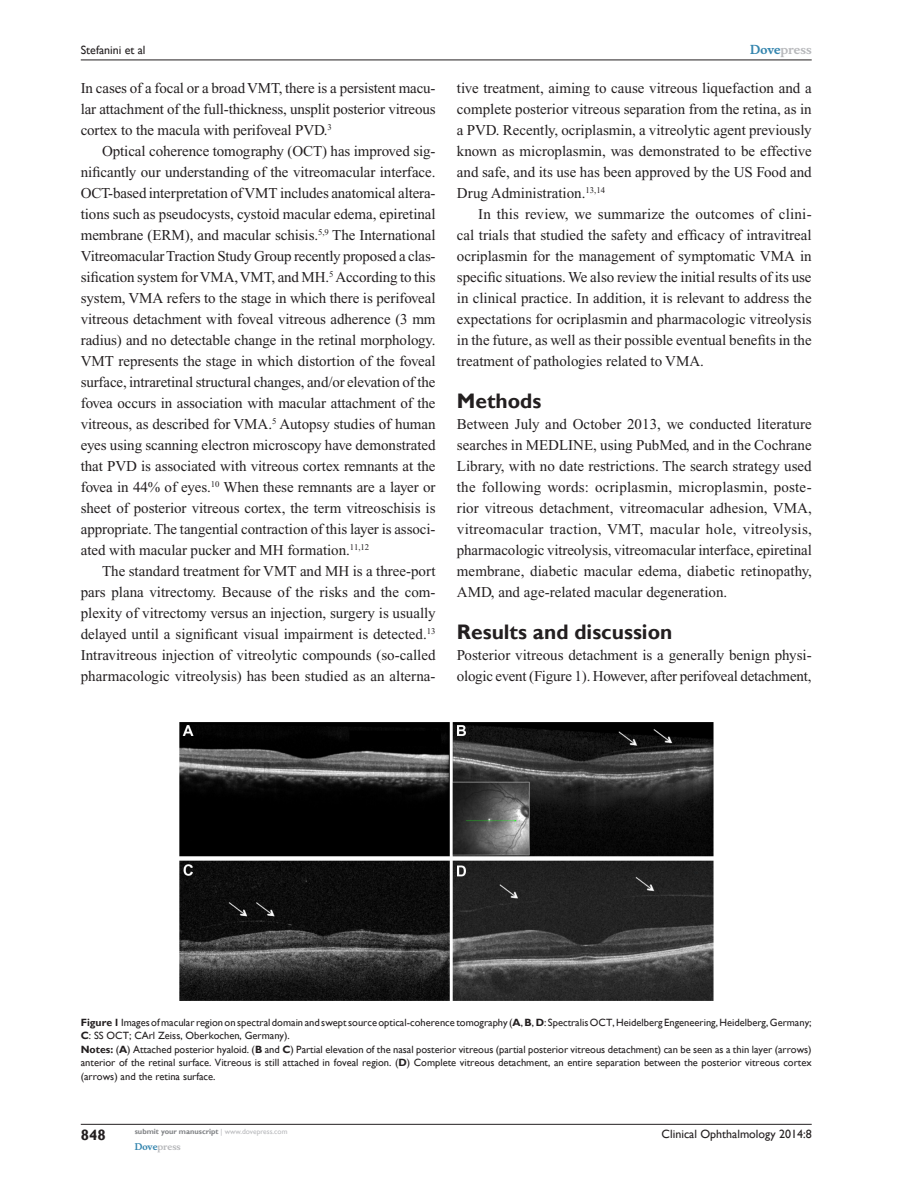
<style>
.page{position:relative;width:918px;height:1188px;background:#fff}
.page>*{position:absolute;margin:0;border:0;box-sizing:border-box;transform-origin:0 0}
.t1{font:700 21px "Gill Sans";color:#231f20}
.Tx{font:15px/21px "Times New Roman";color:#231f20;text-align:justify}
.TxF{font:15px/21px "Times New Roman";letter-spacing:-.01em;color:#231f20;text-align:justify}
.RunFolio-V{font:700 15px "Gill Sans";color:#231f20}
.RunF-V{font:12px "Gill Sans";color:#231f20}
.RunH-V{font:12px "Gill Sans";color:#231f20}
.RunH-Brand-V{font:700 12px "Musee";color:#b8b9bc}
.FC{font:10.5px/13.5px "Gill Sans";color:#231f20}
.RunF-Brand-V{font:700 9px "Musee";color:#b8b9bc}
.RunF-SubmityourMS-V{font:700 7.5px "Gill Sans";color:#808285}
.s1{color:#3485ae}
.s2{font-weight:700}
.s3{font-weight:400;color:#b8b9bc}
</style>
<div class="page">
<hr style="left:81px;top:1124px;width:731px;height:1px;background:#231f20">
<hr style="left:81px;top:60px;width:731px;height:1px;background:#231f20">
<img style="left:179px;top:723px;width:534px;height:277px">
<p class="RunH-V" style="left:81px;top:43px;width:66px">Stefanini et al</p>
<p class="TxF" style="left:81px;top:77px;width:356px">In cases of a focal or a broad VMT, there is a persistent macu&shy;lar attachment of the full-thickness, unsplit posterior vitreous cortex to the macula with perifoveal PVD.<sup>3</sup></p>
<p class="Tx" style="left:81px;top:140px;width:356px;text-indent:21px">Optical coherence tomography (OCT) has improved sig&shy;nificantly our understanding of the vitreomacular interface.<br>OCT-based interpretation of VMT includes anatomical altera&shy;tions such as pseudocysts, cystoid macular edema, epiretinal membrane (ERM), and macular schisis.<sup>5,9</sup> The International Vitreomacular Traction Study Group recently proposed a clas&shy;sification system for VMA, VMT, and MH.<sup>5</sup> According to this system, VMA refers to the stage in which there is perifoveal vitreous detachment with foveal vitreous adherence (3 mm radius) and no detectable change in the retinal morphology.<br>VMT represents the stage in which distortion of the foveal surface, intraretinal structural changes, and/or elevation of the fovea occurs in association with macular attachment of the vitreous, as described for VMA.<sup>5</sup> Autopsy studies of human eyes using scanning electron microscopy have demonstrated that PVD is associated with vitreous cortex remnants at the fovea in 44% of eyes.<sup>10</sup> When these remnants are a layer or sheet of posterior vitreous cortex, the term vitreoschisis is appropriate. The tangential contraction of this layer is associ&shy;ated with macular pucker and MH formation.<sup>11,12</sup></p>
<p class="Tx" style="left:81px;top:560px;width:356px;text-indent:21px">The standard treatment for VMT and MH is a three-port pars plana vitrectomy. Because of the risks and the com&shy;plexity of vitrectomy versus an injection, surgery is usually delayed until a significant visual impairment is detected.<sup>13<br></sup>Intravitreous injection of vitreolytic compounds (so-called pharmacologic vitreolysis) has been studied as an alterna-</p>
<p class="RunH-Brand-V" style="left:750px;top:43px;width:63px"><span class="s1">Dove</span>press</p>
<p class="Tx" style="left:457px;top:77px;width:356px">tive treatment, aiming to cause vitreous liquefaction and a complete posterior vitreous separation from the retina, as in a PVD. Recently, ocriplasmin, a vitreolytic agent previously known as microplasmin, was demonstrated to be effective and safe, and its use has been approved by the US Food and Drug Administration.<sup>13,14</sup></p>
<p class="Tx" style="left:457px;top:203px;width:356px;text-indent:21px">In this review, we summarize the outcomes of clini&shy;cal trials that studied the safety and efficacy of intravitreal ocriplasmin for the management of symptomatic VMA in specific situations. We also review the initial results of its use in clinical practice. In addition, it is relevant to address the expectations for ocriplasmin and pharmacologic vitreolysis in the future, as well as their possible eventual benefits in the treatment of pathologies related to VMA.</p>
<h1 class="t1" style="left:457px;top:388px;width:86px">Methods</h1>
<p class="TxF" style="left:457px;top:413px;width:357px">Between July and October 2013, we conducted literature searches in MEDLINE, using PubMed, and in the Cochrane Library, with no date restrictions. The search strategy used the following words: ocriplasmin, microplasmin, poste&shy;rior vitreous detachment, vitreomacular adhesion, VMA, vitreomacular traction, VMT, macular hole, vitreolysis, pharmacologic vitreolysis, vitreomacular interface, epiretinal membrane, diabetic macular edema, diabetic retinopathy, AMD, and age-related macular degeneration.</p>
<h1 class="t1" style="left:457px;top:619px;width:217px">Results and discussion</h1>
<p class="TxF" style="left:457px;top:644px;width:356px">Posterior vitreous detachment is a generally benign physi&shy;ologic event (Figure 1). However, after perifoveal detachment,</p>
<p class="FC" style="left:81px;top:1015px;width:732px"><span class="s2">Figure 1</span> Images of macular region on spectral domain and swept source optical-coherence tomography (<span class="s2">A</span>, <span class="s2">B</span>, <span class="s2">D</span>: Spectralis OCT, Heidelberg Engeneering, Heidelberg, Germany;<br><span class="s2">C</span>: SS OCT; CArl Zeiss, Oberkochen, Germany).</p>
<p class="FC" style="left:81px;top:1042px;width:732px;text-align:justify"><span class="s2">Notes:</span> (<span class="s2">A</span>) Attached posterior hyaloid. (<span class="s2">B</span> and <span class="s2">C</span>) Partial elevation of the nasal posterior vitreous (partial posterior vitreous detachment) can be seen as a thin layer (arrows) anterior of the retinal surface. Vitreous is still attached in foveal region. (<span class="s2">D</span>) Complete vitreous detachment, an entire separation between the posterior vitreous cortex (arrows) and the retina surface.</p>
<p class="RunFolio-V" style="left:81px;top:1126px;width:26px">848</p>
<p class="RunF-SubmityourMS-V" style="left:135px;top:1127px;width:154px">submit your manuscript <span class="s3">| www.dovepress.com</span></p>
<p class="RunF-Brand-V" style="left:135px;top:1141px;width:48px"><span class="s1">Dove</span>press</p>
<p class="RunF-V" style="left:662px;top:1127px;width:152px">Clinical Ophthalmology 2014:8</p>
</div>
